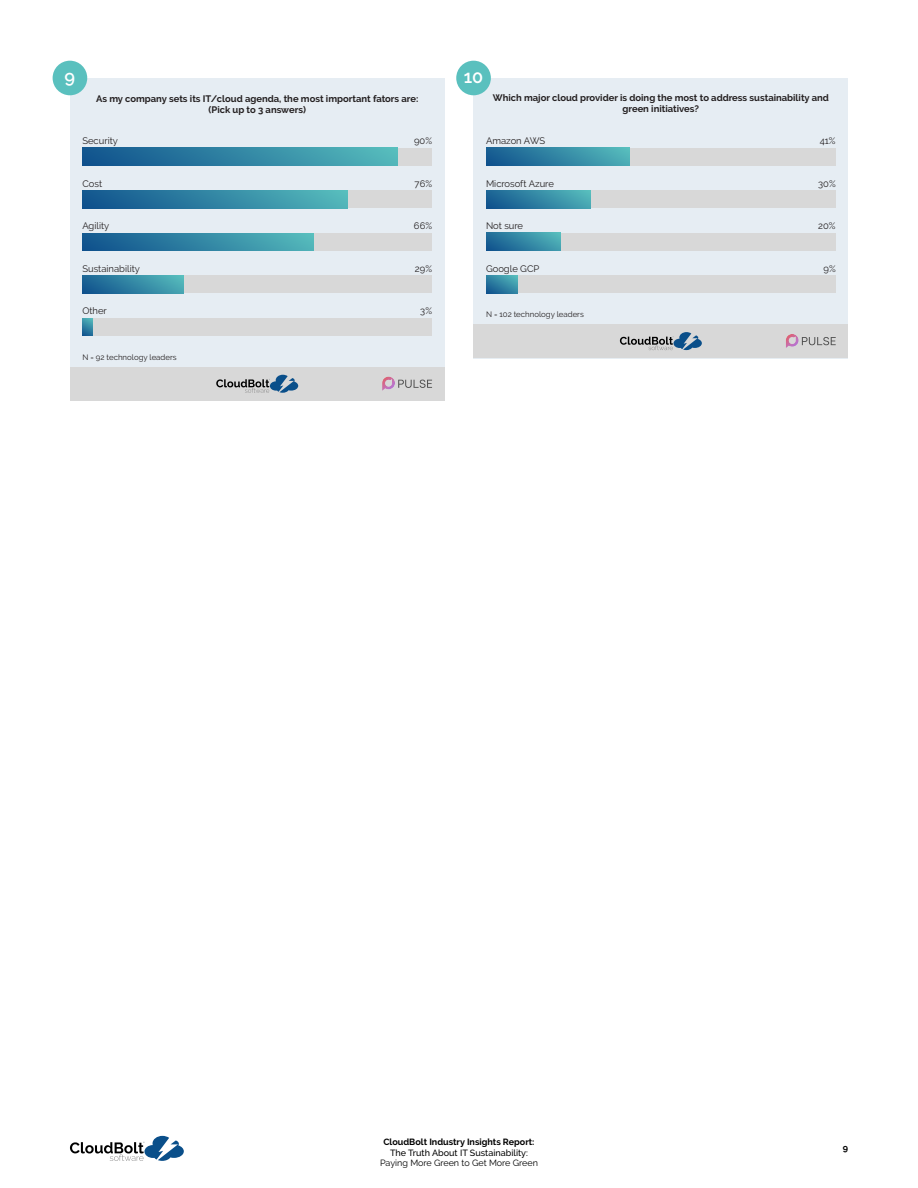
<style>
.page{position:relative;width:918px;height:1188px;background:#fff}
.page>*{position:absolute;margin:0;border:0;box-sizing:border-box;transform-origin:0 0}
.t1{font:600 18px "Raleway";color:#fff}
.t2{font:700 9.45px/10.9px "Raleway";color:#231f20;text-align:center}
.t3{font:9.45px "Raleway";color:#231f20}
.t4{font:700 9px "Raleway";color:#000}
.t5{font:500 9px "Raleway";color:#000}
.t6{font:9px "Raleway";color:#000}
.t7{font:7.8px "Raleway";color:#231f20}
</style>
<div class="page">
<div style="left:474px;top:78px;width:374px;height:280px;background:#e6edf3"></div>
<div style="left:486px;top:275px;width:350px;height:18px;background:#d8d8d8"></div>
<svg style="left:486px;top:275px;width:31px;height:18px"></svg>
<div style="left:486px;top:190px;width:350px;height:18px;background:#d8d8d8"></div>
<div style="left:486px;top:190px;width:104px;height:18px;background:linear-gradient(to right,#145990,#4eb0b7)"></div>
<div style="left:486px;top:233px;width:350px;height:18px;background:#d8d8d8"></div>
<div style="left:486px;top:233px;width:75px;height:18px;background:linear-gradient(to right,#165c91,#4cacb5)"></div>
<div style="left:486px;top:148px;width:350px;height:18px;background:#d8d8d8"></div>
<div style="left:486px;top:148px;width:143px;height:18px;background:linear-gradient(to right,#12558e,#51b4b8)"></div>
<div style="left:474px;top:324px;width:374px;height:34px;background:#d8d8d8"></div>
<svg style="left:620px;top:332px;width:82px;height:18px"></svg>
<svg style="left:786px;top:334px;width:50px;height:14px"></svg>
<div style="left:70px;top:78px;width:375px;height:289px;background:#e6edf3"></div>
<div style="left:82px;top:318px;width:350px;height:18px;background:#d8d8d8"></div>
<svg style="left:82px;top:318px;width:10px;height:18px"></svg>
<div style="left:82px;top:233px;width:350px;height:18px;background:#d8d8d8"></div>
<div style="left:82px;top:233px;width:231px;height:18px;background:linear-gradient(to right,#10528d,#53b8ba)"></div>
<div style="left:82px;top:276px;width:350px;height:17px;background:#d8d8d8"></div>
<div style="left:82px;top:276px;width:102px;height:17px;background:linear-gradient(to right,#145990,#4fb1b7)"></div>
<div style="left:82px;top:190px;width:350px;height:18px;background:#d8d8d8"></div>
<div style="left:82px;top:190px;width:266px;height:18px;background:linear-gradient(to right,#10528d,#54b9bb)"></div>
<div style="left:70px;top:367px;width:375px;height:34px;background:#d8d8d8"></div>
<svg style="left:216px;top:375px;width:82px;height:18px"></svg>
<svg style="left:382px;top:377px;width:50px;height:14px"></svg>
<div style="left:82px;top:148px;width:350px;height:18px;background:#d8d8d8"></div>
<div style="left:82px;top:148px;width:315px;height:18px;background:linear-gradient(to right,#0f518c,#54b9bb)"></div>
<div style="left:53px;top:61px;width:34px;height:34px;background:#5ac0be;border-radius:50%"></div>
<div style="left:456px;top:61px;width:35px;height:34px;background:#5ac0be;border-radius:50%"></div>
<svg style="left:70px;top:1136px;width:114px;height:25px"></svg>
<h1 class="t1" style="left:65px;top:69px;width:12px">9</h1>
<h1 class="t1" style="left:464px;top:69px;width:21px">10</h1>
<p class="t2" style="left:96px;top:94px;width:324px">As my company sets its IT/cloud agenda, the most important fators are: (Pick up to 3 answers)</p>
<p class="t2" style="left:493px;top:93px;width:338px">Which major cloud provider is doing the most to address sustainability and green initiatives?</p>
<p class="t3" style="left:82px;top:136px;width:37px">Security</p>
<p class="t3" style="left:414px;top:136px;width:20px">90%</p>
<p class="t3" style="left:82px;top:179px;width:21px">Cost</p>
<p class="t3" style="left:415px;top:179px;width:19px">76%</p>
<p class="t3" style="left:82px;top:221px;width:28px">Agility</p>
<p class="t3" style="left:414px;top:221px;width:20px">66%</p>
<p class="t3" style="left:82px;top:264px;width:59px">Sustainability</p>
<p class="t3" style="left:415px;top:264px;width:19px">29%</p>
<p class="t3" style="left:486px;top:136px;width:61px">Amazon AWS</p>
<p class="t3" style="left:820px;top:136px;width:17px">41%</p>
<p class="t3" style="left:486px;top:179px;width:69px">Microsoft Azure</p>
<p class="t3" style="left:818px;top:179px;width:19px">30%</p>
<p class="t3" style="left:486px;top:220px;width:39px">Not sure</p>
<p class="t3" style="left:818px;top:220px;width:19px">20%</p>
<p class="t3" style="left:486px;top:264px;width:55px">Google GCP</p>
<p class="t3" style="left:823px;top:264px;width:14px">9%</p>
<p class="t3" style="left:82px;top:306px;width:26px">Other</p>
<p class="t3" style="left:420px;top:306px;width:13px">3%</p>
<p class="t7" style="left:486px;top:310px;width:99px">N = 102 technology leaders</p>
<p class="t7" style="left:82px;top:352px;width:96px">N = 92 technology leaders</p>
<p class="t4" style="left:383px;top:1139px;width:153px">CloudBolt Industry Insights Report:</p>
<p class="t5" style="left:390px;top:1149px;width:139px">The Truth About IT Sustainability:</p>
<p class="t6" style="left:380px;top:1159px;width:159px">Paying More Green to Get More Green</p>
<p class="t4" style="left:843px;top:1144px;width:7px">9</p>
</div>
